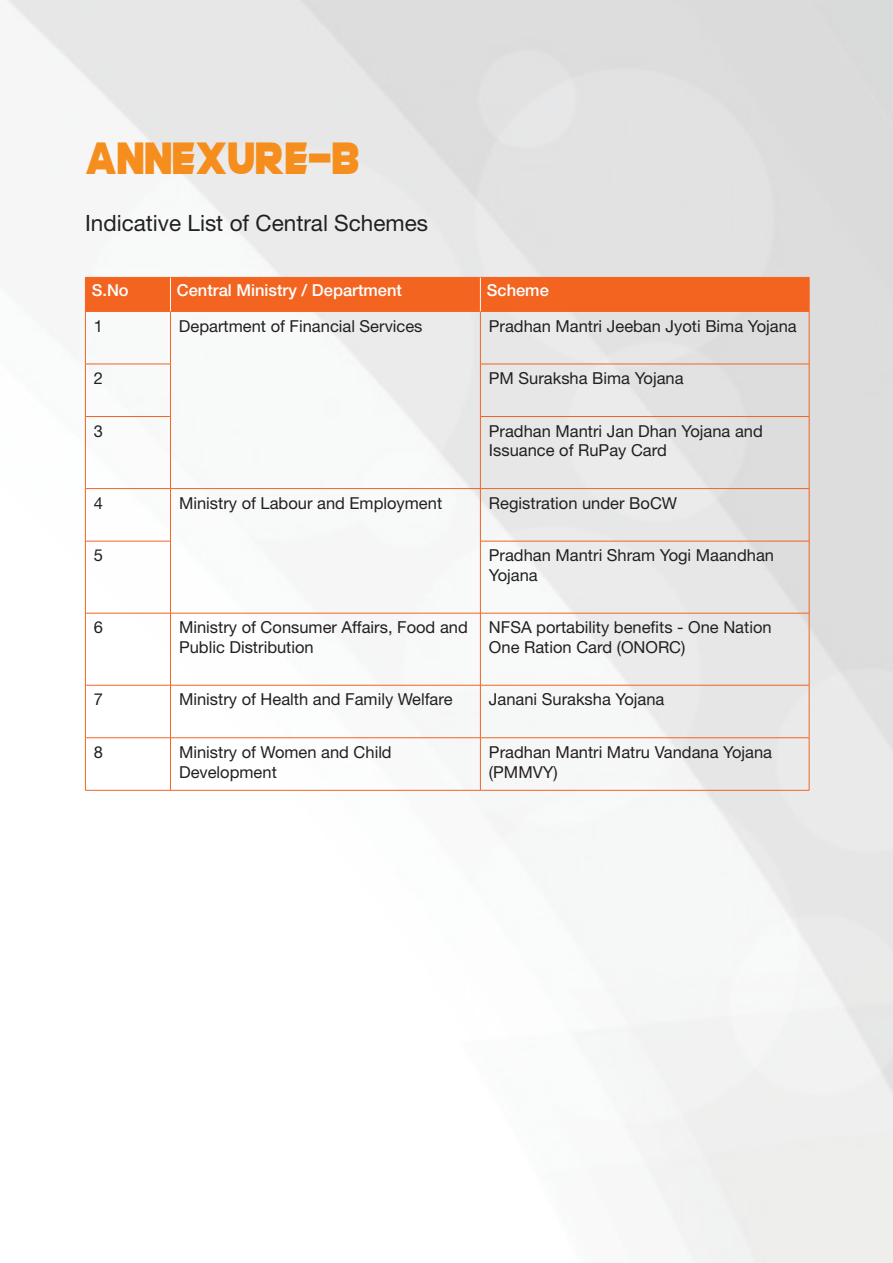
<style>
.page{position:relative;width:893px;height:1263px;background:#fff}
.page>*{position:absolute;margin:0;border:0;box-sizing:border-box;transform-origin:0 0}
.t1{font:45.9px "Modern Machine";color:#f68e1e;scale:.95 1}
.t2{font:22.5px "Helvetica Neue LT Std";color:#231f20}
.t3{font:16.5px/19.5px "Helvetica Neue LT Std";color:#231f20}
.t4{font:500 16.5px "Helvetica Neue LT Std";color:#fff}
</style>
<div class="page">
<img style="left:5px;top:0;width:888px;height:1263px">
<div style="left:86px;top:278px;width:723px;height:33px;background:#f36421"></div>
<hr style="left:170px;top:312px;width:1px;height:52px;background:#f36421">
<hr style="left:480px;top:312px;width:1px;height:52px;background:#f36421">
<hr style="left:85px;top:364px;width:86px;height:1px;background:#f36421">
<hr style="left:170px;top:364px;width:1px;height:52px;background:#f36421">
<hr style="left:480px;top:364px;width:329px;height:1px;background:#f36421">
<hr style="left:480px;top:364px;width:1px;height:52px;background:#f36421">
<hr style="left:85px;top:416px;width:86px;height:1px;background:#f36421">
<hr style="left:170px;top:417px;width:1px;height:71px;background:#f36421">
<hr style="left:480px;top:416px;width:329px;height:1px;background:#f36421">
<hr style="left:480px;top:417px;width:1px;height:71px;background:#f36421">
<hr style="left:85px;top:488px;width:85px;height:1px;background:#f36421">
<hr style="left:170px;top:488px;width:310px;height:1px;background:#f36421">
<hr style="left:170px;top:489px;width:1px;height:52px;background:#f36421">
<hr style="left:480px;top:488px;width:329px;height:1px;background:#f36421">
<hr style="left:480px;top:489px;width:1px;height:52px;background:#f36421">
<hr style="left:85px;top:541px;width:86px;height:1px;background:#f36421">
<hr style="left:170px;top:541px;width:1px;height:72px;background:#f36421">
<hr style="left:480px;top:541px;width:329px;height:1px;background:#f36421">
<hr style="left:480px;top:541px;width:1px;height:72px;background:#f36421">
<hr style="left:85px;top:613px;width:85px;height:1px;background:#f36421">
<hr style="left:170px;top:613px;width:310px;height:1px;background:#f36421">
<hr style="left:170px;top:613px;width:1px;height:72px;background:#f36421">
<hr style="left:480px;top:613px;width:329px;height:1px;background:#f36421">
<hr style="left:480px;top:613px;width:1px;height:72px;background:#f36421">
<hr style="left:85px;top:685px;width:85px;height:1px;background:#f36421">
<hr style="left:170px;top:685px;width:310px;height:1px;background:#f36421">
<hr style="left:170px;top:685px;width:1px;height:52px;background:#f36421">
<hr style="left:480px;top:685px;width:329px;height:1px;background:#f36421">
<hr style="left:480px;top:685px;width:1px;height:52px;background:#f36421">
<hr style="left:85px;top:737px;width:85px;height:1px;background:#f36421">
<hr style="left:170px;top:737px;width:310px;height:1px;background:#f36421">
<hr style="left:170px;top:738px;width:1px;height:52px;background:#f36421">
<hr style="left:480px;top:737px;width:329px;height:1px;background:#f36421">
<hr style="left:480px;top:738px;width:1px;height:52px;background:#f36421">
<hr style="left:85px;top:277px;width:85px;height:1px;background:#f36421">
<hr style="left:85px;top:278px;width:1px;height:33px;background:#f36421">
<hr style="left:170px;top:277px;width:310px;height:1px;background:#f36421">
<hr style="left:480px;top:277px;width:329px;height:1px;background:#f36421">
<hr style="left:809px;top:278px;width:1px;height:33px;background:#f36421">
<hr style="left:85px;top:311px;width:85px;height:1px;background:#f36421">
<hr style="left:85px;top:312px;width:1px;height:52px;background:#f36421">
<hr style="left:170px;top:311px;width:310px;height:1px;background:#f36421">
<hr style="left:480px;top:311px;width:329px;height:1px;background:#f36421">
<hr style="left:809px;top:312px;width:1px;height:52px;background:#f36421">
<hr style="left:85px;top:364px;width:1px;height:52px;background:#f36421">
<hr style="left:809px;top:364px;width:1px;height:52px;background:#f36421">
<hr style="left:85px;top:417px;width:1px;height:71px;background:#f36421">
<hr style="left:809px;top:417px;width:1px;height:71px;background:#f36421">
<hr style="left:85px;top:489px;width:1px;height:52px;background:#f36421">
<hr style="left:809px;top:489px;width:1px;height:52px;background:#f36421">
<hr style="left:85px;top:541px;width:1px;height:72px;background:#f36421">
<hr style="left:809px;top:541px;width:1px;height:72px;background:#f36421">
<hr style="left:85px;top:613px;width:1px;height:72px;background:#f36421">
<hr style="left:809px;top:613px;width:1px;height:72px;background:#f36421">
<hr style="left:85px;top:685px;width:1px;height:52px;background:#f36421">
<hr style="left:809px;top:685px;width:1px;height:52px;background:#f36421">
<hr style="left:85px;top:738px;width:1px;height:52px;background:#f36421">
<hr style="left:809px;top:738px;width:1px;height:52px;background:#f36421">
<hr style="left:85px;top:790px;width:85px;height:1px;background:#f36421">
<hr style="left:170px;top:790px;width:310px;height:1px;background:#f36421">
<hr style="left:480px;top:790px;width:329px;height:1px;background:#f36421">
<hr style="left:170px;top:278px;width:1px;height:33px;background:#fff">
<hr style="left:480px;top:278px;width:1px;height:33px;background:#fff">
<h1 class="t1" style="left:85px;top:126px;width:290px">ANNEXURE-B</h1>
<h2 class="t2" style="left:85px;top:209px;width:344px">Indicative List of Central Schemes</h2>
<p class="t4" style="left:92px;top:280px;width:38px">S.No</p>
<p class="t4" style="left:177px;top:280px;width:227px">Central Ministry / Department</p>
<p class="t4" style="left:487px;top:280px;width:64px">Scheme</p>
<p class="t3" style="left:94px;top:316px;width:11px">1</p>
<p class="t3" style="left:179px;top:316px;width:245px">Department of Financial Services</p>
<p class="t3" style="left:489px;top:316px;width:309px">Pradhan Mantri Jeeban Jyoti Bima Yojana</p>
<p class="t3" style="left:94px;top:368px;width:11px">2</p>
<p class="t3" style="left:489px;top:368px;width:196px">PM Suraksha Bima Yojana</p>
<p class="t3" style="left:94px;top:421px;width:11px">3</p>
<p class="t3" style="left:489px;top:421px;width:275px">Pradhan Mantri Jan Dhan Yojana and<br>Issuance of RuPay Card</p>
<p class="t3" style="left:94px;top:493px;width:11px">4</p>
<p class="t3" style="left:179px;top:493px;width:265px">Ministry of Labour and Employment</p>
<p class="t3" style="left:489px;top:493px;width:190px">Registration under BoCW</p>
<p class="t3" style="left:94px;top:545px;width:11px">5</p>
<p class="t3" style="left:489px;top:545px;width:287px">Pradhan Mantri Shram Yogi Maandhan<br>Yojana</p>
<p class="t3" style="left:94px;top:618px;width:11px">6</p>
<p class="t3" style="left:179px;top:618px;width:290px">Ministry of Consumer Affairs, Food and<br>Public Distribution</p>
<p class="t3" style="left:489px;top:618px;width:284px">NFSA portability benefits - One Nation<br>One Ration Card (ONORC)</p>
<p class="t3" style="left:94px;top:690px;width:11px">7</p>
<p class="t3" style="left:179px;top:690px;width:275px">Ministry of Health and Family Welfare</p>
<p class="t3" style="left:489px;top:690px;width:177px">Janani Suraksha Yojana</p>
<p class="t3" style="left:94px;top:742px;width:11px">8</p>
<p class="t3" style="left:179px;top:742px;width:214px">Ministry of Women and Child<br>Development</p>
<p class="t3" style="left:489px;top:742px;width:285px">Pradhan Mantri Matru Vandana Yojana (PMMVY)</p>
</div>
